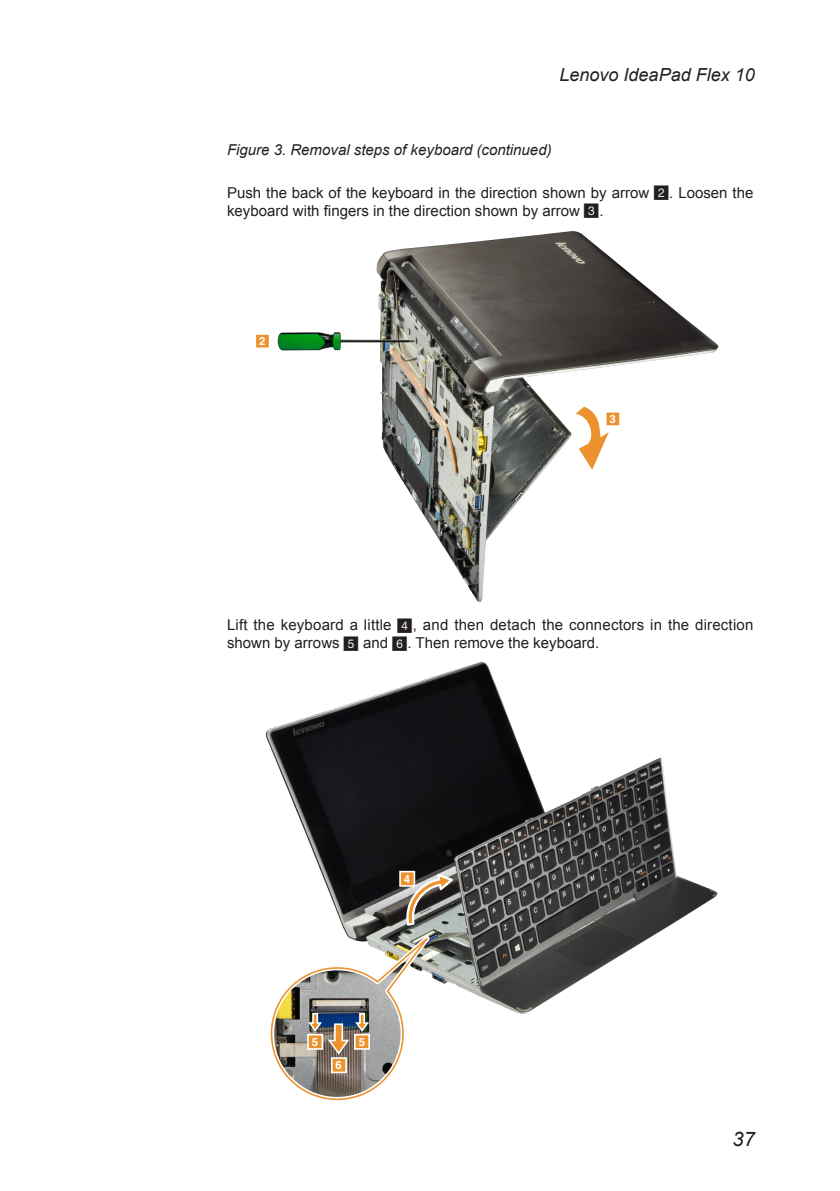
<style>
.page{position:relative;width:840px;height:1191px;background:#fff}
.page>*{position:absolute;margin:0;border:0;box-sizing:border-box;transform-origin:0 0}
.t1{font:italic 20px "Arial";color:#231f20}
.t2{font:italic 18px "Arial";color:#231f20}
.ind_body{font:15px/18px "Arial";color:#231f20}
.ind_body-2{font:italic 15px "Arial";color:#231f20}
.t3{font:700 11.4px "Helvetica";color:#fff}
.s1{font-family:"SP Sq Nega";font-size:18px}
</style>
<div class="page">
<img style="left:376px;top:231px;width:342px;height:371px">
<img style="left:277px;top:332px;width:138px;height:18px">
<div style="left:605px;top:412px;width:14px;height:14px;background:#eb922f"></div>
<div style="left:604px;top:411px;width:16px;height:16px;border:2px solid #fff"></div>
<div style="left:255px;top:334px;width:14px;height:14px;background:#eb922f"></div>
<div style="left:254px;top:333px;width:16px;height:16px;border:2px solid #fff"></div>
<svg style="left:569px;top:404px;width:43px;height:71px"></svg>
<img style="left:266px;top:662px;width:451px;height:351px">
<svg style="left:266px;top:871px;width:192px;height:230px"></svg>
<p class="t2" style="left:559px;top:63px;width:197px">Lenovo IdeaPad Flex 10</p>
<p class="ind_body-2" style="left:227px;top:140px;width:326px">Figure 3. Removal steps of keyboard (continued)</p>
<p class="ind_body" style="left:227px;top:183px;width:527px">Push the back of the keyboard in the direction shown by arrow <span class="s1">2</span>. Loosen the keyboard with fingers in the direction shown by arrow <span class="s1">3</span>.</p>
<p class="t3" style="left:259px;top:334px;width:8px">2</p>
<p class="t3" style="left:609px;top:412px;width:8px">3</p>
<p class="ind_body" style="left:227px;top:616px;width:527px">Lift the keyboard a little <span class="s1">4</span>, and then detach the connectors in the direction shown by arrows <span class="s1">5</span> and <span class="s1">6</span>. Then remove the keyboard.</p>
<p class="t3" style="left:403px;top:871px;width:8px">4</p>
<p class="t3" style="left:311px;top:1034px;width:8px">5</p>
<p class="t3" style="left:358px;top:1034px;width:8px">5</p>
<p class="t3" style="left:335px;top:1058px;width:8px">6</p>
<h1 class="t1" style="left:732px;top:1125px;width:24px">37</h1>
</div>
